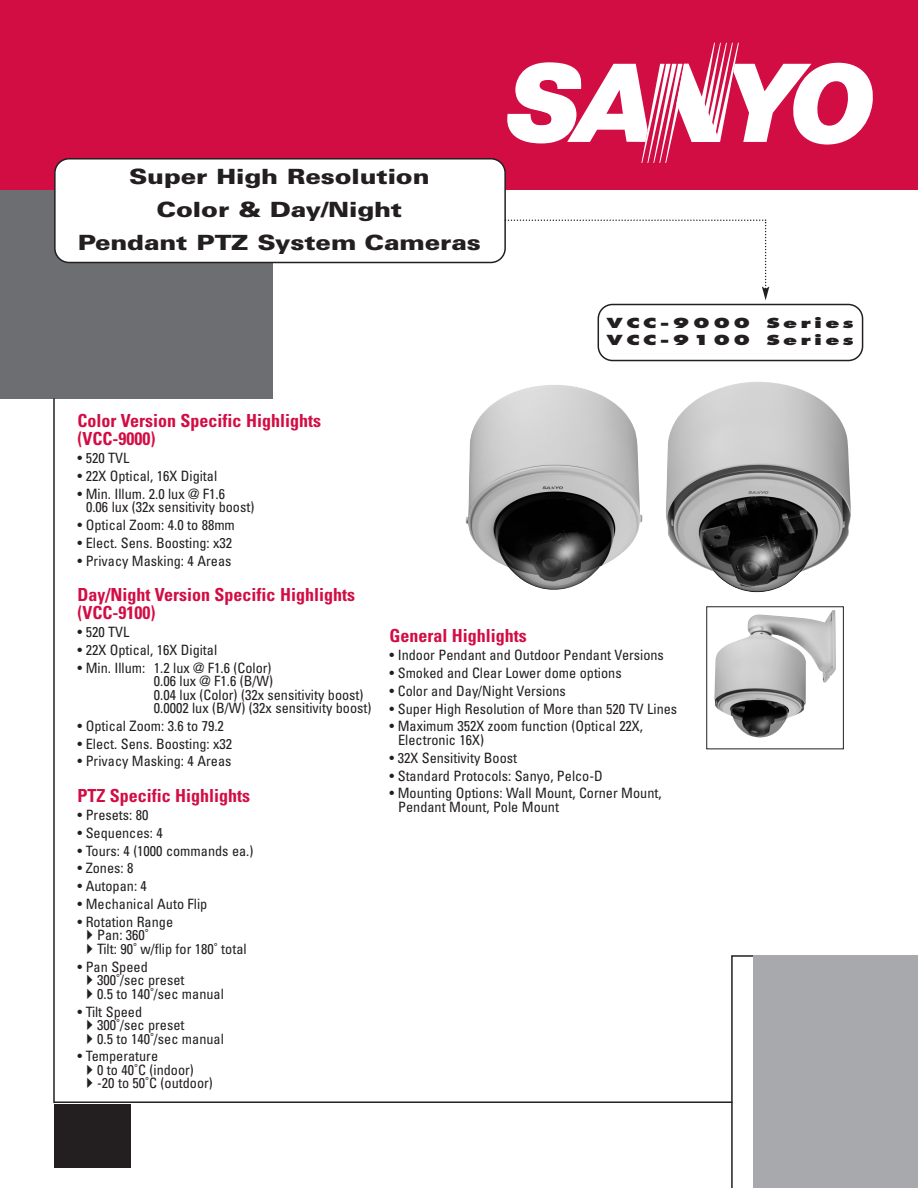
<style>
.page{position:relative;width:918px;height:1188px;background:#fff}
.page>*{position:absolute;margin:0;border:0;box-sizing:border-box;transform-origin:0 0}
.t1{font:900 21px/33px "Univers";letter-spacing:-.005em;color:#231f20;text-align:center;scale:1.21 1}
.t2{font:700 condensed 18px/17.9px "Univers";color:#d20d44}
.t3{font:condensed 14.25px/13.5px "Univers";color:#231f20}
.t4{font:800 13.5px/16.6px "Futura";letter-spacing:.165em;color:#231f20;scale:1.5 1}
</style>
<div class="page">
<div style="left:0;top:180px;width:272px;height:219px;background:#6d6e71"></div>
<div style="left:0;top:0;width:918px;height:190px;background:#d20d44"></div>
<svg style="left:507px;top:43px;width:366px;height:120px"></svg>
<hr style="left:53px;top:398px;width:2px;height:705px;background:#231f20">
<div style="left:54px;top:1104px;width:76px;height:64px;background:#231f20"></div>
<div style="left:54px;top:158px;width:452px;height:105px;background:#fff"></div>
<svg style="left:731px;top:955px;width:23px;height:233px"></svg>
<hr style="left:54px;top:1101px;width:678px;height:2px;background:#231f20">
<svg style="left:505px;top:219px;width:358px;height:142px"></svg>
<div style="left:754px;top:955px;width:164px;height:233px;background:#a8a9ad"></div>
<img style="left:666px;top:382px;width:185px;height:210px">
<img style="left:466px;top:385px;width:177px;height:205px">
<img style="left:714px;top:610px;width:122px;height:128px">
<div style="left:706px;top:606px;width:138px;height:143px;border:1px solid #231f20"></div>
<h1 class="t1" style="left:78px;top:162px;width:334px">Super High Resolution<br>Color &amp; Day/Night<br>Pendant PTZ System Cameras</h1>
<p class="t4" style="left:607px;top:316px;width:166px">VCC-9000 Series<br>VCC-9100 Series</p>
<p class="t2" style="left:78px;top:414px;width:245px">Color Version Specific Highlights (VCC-9000)</p>
<p class="t3" style="left:78px;top:452px;width:54px">• 520 TVL</p>
<p class="t3" style="left:78px;top:470px;width:141px">• 22X Optical, 16X Digital</p>
<p class="t3" style="left:86px;top:488px;width:170px;text-indent:-9px">• Min. Illum. 2.0 lux @ F1.6<br>0.06 lux (32x sensitivity boost)</p>
<p class="t3" style="left:78px;top:519px;width:159px">• Optical Zoom: 4.0 to 88mm</p>
<p class="t3" style="left:78px;top:537px;width:156px">• Elect. Sens. Boosting: x32</p>
<p class="t3" style="left:78px;top:555px;width:155px">• Privacy Masking: 4 Areas</p>
<p class="t2" style="left:78px;top:588px;width:279px">Day/Night Version Specific Highlights (VCC-9100)</p>
<p class="t3" style="left:78px;top:626px;width:54px">• 520 TVL</p>
<p class="t3" style="left:78px;top:644px;width:141px">• 22X Optical, 16X Digital</p>
<p class="t3" style="left:154px;top:662px;width:219px;text-indent:-76px">• Min. Illum: 1.2 lux @ F1.6 (Color)<br>0.06 lux @ F1.6 (B/W)<br>0.04 lux (Color) (32x sensitivity boost)<br>0.0002 lux (B/W) (32x sensitivity boost)</p>
<p class="t3" style="left:78px;top:720px;width:148px">• Optical Zoom: 3.6 to 79.2</p>
<p class="t3" style="left:78px;top:738px;width:156px">• Elect. Sens. Boosting: x32</p>
<p class="t3" style="left:78px;top:756px;width:155px">• Privacy Masking: 4 Areas</p>
<p class="t2" style="left:78px;top:789px;width:174px">PTZ Specific Highlights</p>
<p class="t3" style="left:78px;top:809px;width:73px">• Presets: 80</p>
<p class="t3" style="left:78px;top:827px;width:87px">• Sequences: 4</p>
<p class="t3" style="left:78px;top:845px;width:177px">• Tours: 4 (1000 commands ea.)</p>
<p class="t3" style="left:78px;top:863px;width:58px">• Zones: 8</p>
<p class="t3" style="left:78px;top:881px;width:71px">• Autopan: 4</p>
<p class="t3" style="left:78px;top:899px;width:131px">• Mechanical Auto Flip</p>
<p class="t3" style="left:97px;top:916px;width:151px;text-indent:-20px">• Rotation Range<br>Pan: 360˚<br>Tilt: 90˚ w/flip for 180˚ total</p>
<p class="t3" style="left:97px;top:961px;width:128px;text-indent:-20px">• Pan Speed<br>300˚/sec preset<br>0.5 to 140˚/sec manual</p>
<p class="t3" style="left:97px;top:1006px;width:128px;text-indent:-20px">• Tilt Speed<br>300˚/sec preset<br>0.5 to 140˚/sec manual</p>
<p class="t3" style="left:97px;top:1051px;width:117px;text-indent:-20px">• Temperature<br>0 to 40˚C (indoor) -20 to 50˚C (outdoor)</p>
<p class="t2" style="left:390px;top:629px;width:139px">General Highlights</p>
<p class="t3" style="left:390px;top:650px;width:276px">• Indoor Pendant and Outdoor Pendant Versions</p>
<p class="t3" style="left:390px;top:667px;width:234px">• Smoked and Clear Lower dome options</p>
<p class="t3" style="left:390px;top:685px;width:178px">• Color and Day/Night Versions</p>
<p class="t3" style="left:390px;top:703px;width:289px">• Super High Resolution of More than 520 TV Lines</p>
<p class="t3" style="left:398px;top:721px;width:246px;text-indent:-9px">• Maximum 352X zoom function (Optical 22X,<br>Electronic 16X)</p>
<p class="t3" style="left:390px;top:752px;width:129px">• 32X Sensitivity Boost</p>
<p class="t3" style="left:390px;top:770px;width:215px">• Standard Protocols: Sanyo, Pelco-D</p>
<p class="t3" style="left:398px;top:788px;width:265px;text-indent:-9px">• Mounting Options: Wall Mount, Corner Mount,<br>Pendant Mount, Pole Mount</p>
</div>
